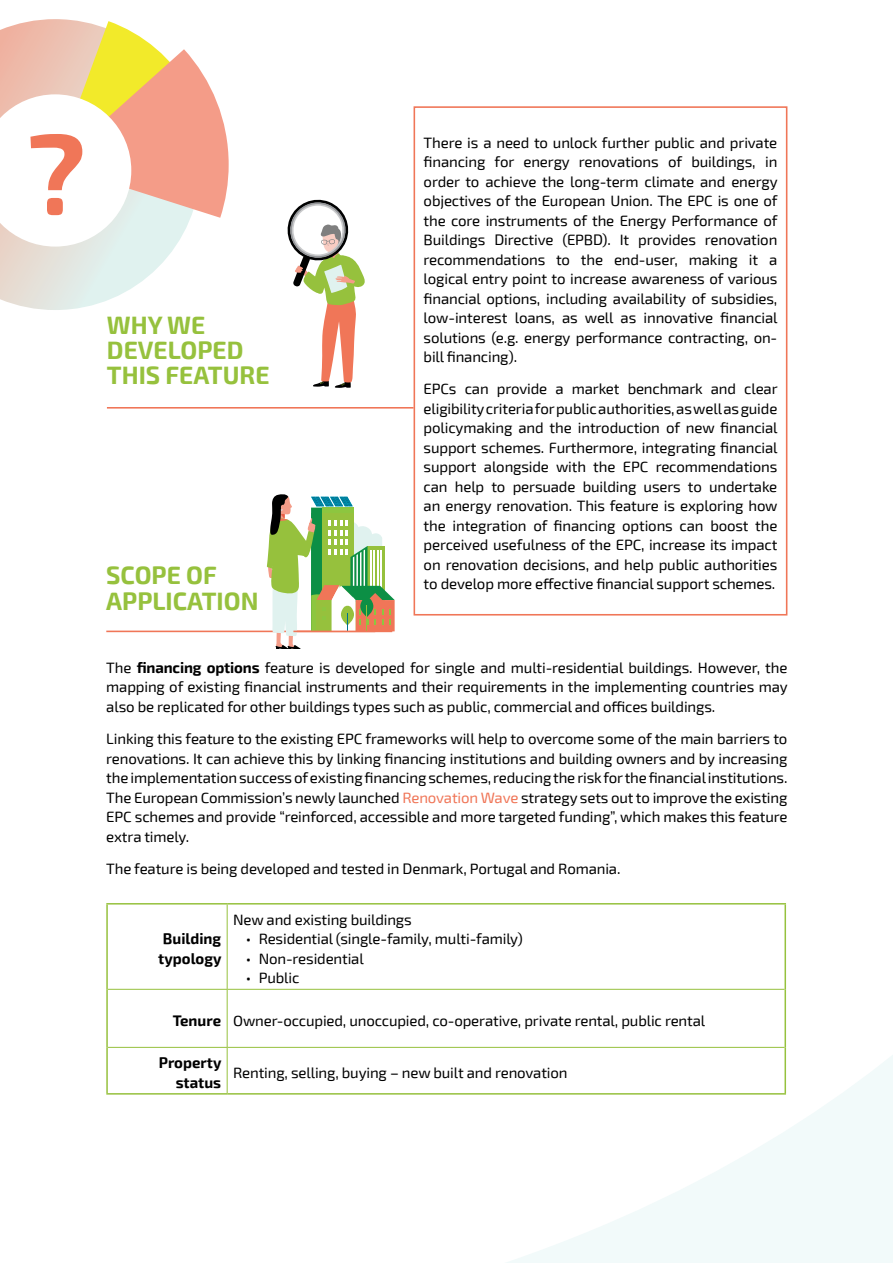
<style>
.page{position:relative;width:893px;height:1263px;background:#fff}
.page>*{position:absolute;margin:0;border:0;box-sizing:border-box;transform-origin:0 0}
.TITEL{font:700 114px "Exo 2";color:#f07658}
.TITEL-2{font:700 24.6px/25.3px "Exo 2";color:#96c13d}
.BROOD{font:15px/19.5px "Exo 2";letter-spacing:-.01em;color:#000;text-align:justify}
.FIGUREN_titel{font:700 15px/19.5px "Exo 2";color:#000;text-align:center}
.s1{font-weight:700}
.s2{color:#f07658}
</style>
<div class="page">
<svg style="left:434px;top:488px;width:459px;height:775px"></svg>
<svg style="left:0;top:19px;width:175px;height:291px"></svg>
<svg style="left:0;top:21px;width:229px;height:226px"></svg>
<hr style="left:106px;top:631px;width:269px;height:1px;background:#f07658">
<hr style="left:107px;top:407px;width:307px;height:2px;background:#f07658">
<svg style="left:287px;top:199px;width:78px;height:189px"></svg>
<div style="left:414px;top:106px;width:373px;height:509px;border:2px solid #f07658"></div>
<hr style="left:227px;top:904px;width:1px;height:85px;background:#96c13d">
<hr style="left:108px;top:989px;width:119px;height:1px;background:#96c13d">
<hr style="left:227px;top:989px;width:557px;height:1px;background:#96c13d">
<hr style="left:227px;top:990px;width:1px;height:57px;background:#96c13d">
<hr style="left:108px;top:1047px;width:119px;height:1px;background:#96c13d">
<hr style="left:227px;top:1047px;width:557px;height:1px;background:#96c13d">
<hr style="left:227px;top:1048px;width:1px;height:45px;background:#96c13d">
<hr style="left:106px;top:904px;width:2px;height:85px;background:#96c13d">
<hr style="left:106px;top:903px;width:121px;height:1px;background:#96c13d">
<hr style="left:227px;top:903px;width:559px;height:1px;background:#96c13d">
<hr style="left:784px;top:904px;width:2px;height:85px;background:#96c13d">
<hr style="left:106px;top:989px;width:2px;height:58px;background:#96c13d">
<hr style="left:784px;top:989px;width:2px;height:58px;background:#96c13d">
<hr style="left:106px;top:1047px;width:2px;height:46px;background:#96c13d">
<hr style="left:784px;top:1047px;width:2px;height:46px;background:#96c13d">
<hr style="left:106px;top:1093px;width:121px;height:1px;background:#96c13d">
<hr style="left:227px;top:1093px;width:559px;height:1px;background:#96c13d">
<svg style="left:267px;top:494px;width:128px;height:154px"></svg>
<hr style="left:293px;top:631px;width:99px;height:1px;background:#f07658">
<p class="TITEL" style="left:27px;top:90px;width:60px">?</p>
<p class="TITEL-2" style="left:107px;top:311px;width:164px">WHY WE<br>DEVELOPED<br>THIS FEATURE</p>
<p class="TITEL-2" style="left:106px;top:562px;width:154px">SCOPE OF<br>APPLICATION</p>
<p class="BROOD" style="left:424px;top:132px;width:356px">There is a need to unlock further public and private financing for energy renovations of buildings, in order to achieve the long-term climate and energy objectives of the European Union. The EPC is one of the core instruments of the Energy Performance of Buildings Directive (EPBD). It provides renovation recommendations to the end-user, making it a logical entry point to increase awareness of various financial options, including availability of subsidies, low-interest loans, as well as innovative financial solutions (e.g. energy performance contracting, on&shy;bill financing).</p>
<p class="BROOD" style="left:424px;top:379px;width:356px">EPCs can provide a market benchmark and clear eligibility criteria for public authorities, as well as guide policymaking and the introduction of new financial support schemes. Furthermore, integrating financial support alongside with the EPC recommendations can help to persuade building users to undertake an energy renovation. This feature is exploring how the integration of financing options can boost the perceived usefulness of the EPC, increase its impact on renovation decisions, and help public authorities to develop more effective financial support schemes.</p>
<p class="BROOD" style="left:106px;top:657px;width:683px">The <span class="s1">financing options</span> feature is developed for single and multi-residential buildings. However, the mapping of existing financial instruments and their requirements in the implementing countries may also be replicated for other buildings types such as public, commercial and offices buildings.</p>
<p class="BROOD" style="left:106px;top:729px;width:683px">Linking this feature to the existing EPC frameworks will help to overcome some of the main barriers to renovations. It can achieve this by linking financing institutions and building owners and by increasing the implementation success of existing financing schemes, reducing the risk for the financial institutions.<br>The European Commission’s newly launched <span class="s2">Renovation Wave</span> strategy sets out to improve the existing EPC schemes and provide “reinforced, accessible and more targeted funding”, which makes this feature extra timely.</p>
<p class="BROOD" style="left:106px;top:858px;width:516px">The feature is being developed and tested in Denmark, Portugal and Romania.</p>
<p class="FIGUREN_titel" style="left:158px;top:928px;width:65px">Building typology</p>
<p class="BROOD" style="left:233px;top:909px;width:180px">New and existing buildings</p>
<p class="BROOD" style="left:246px;top:929px;width:278px">• Residential (single-family, multi-family)</p>
<p class="BROOD" style="left:246px;top:948px;width:119px">• Non-residential</p>
<p class="BROOD" style="left:246px;top:968px;width:55px">• Public</p>
<p class="FIGUREN_titel" style="left:173px;top:1010px;width:50px">Tenure</p>
<p class="BROOD" style="left:233px;top:1010px;width:474px">Owner-occupied, unoccupied, co-operative, private rental, public rental</p>
<p class="FIGUREN_titel" style="left:159px;top:1052px;width:64px;text-align:right">Property status</p>
<p class="BROOD" style="left:233px;top:1062px;width:336px">Renting, selling, buying – new built and renovation</p>
</div>
